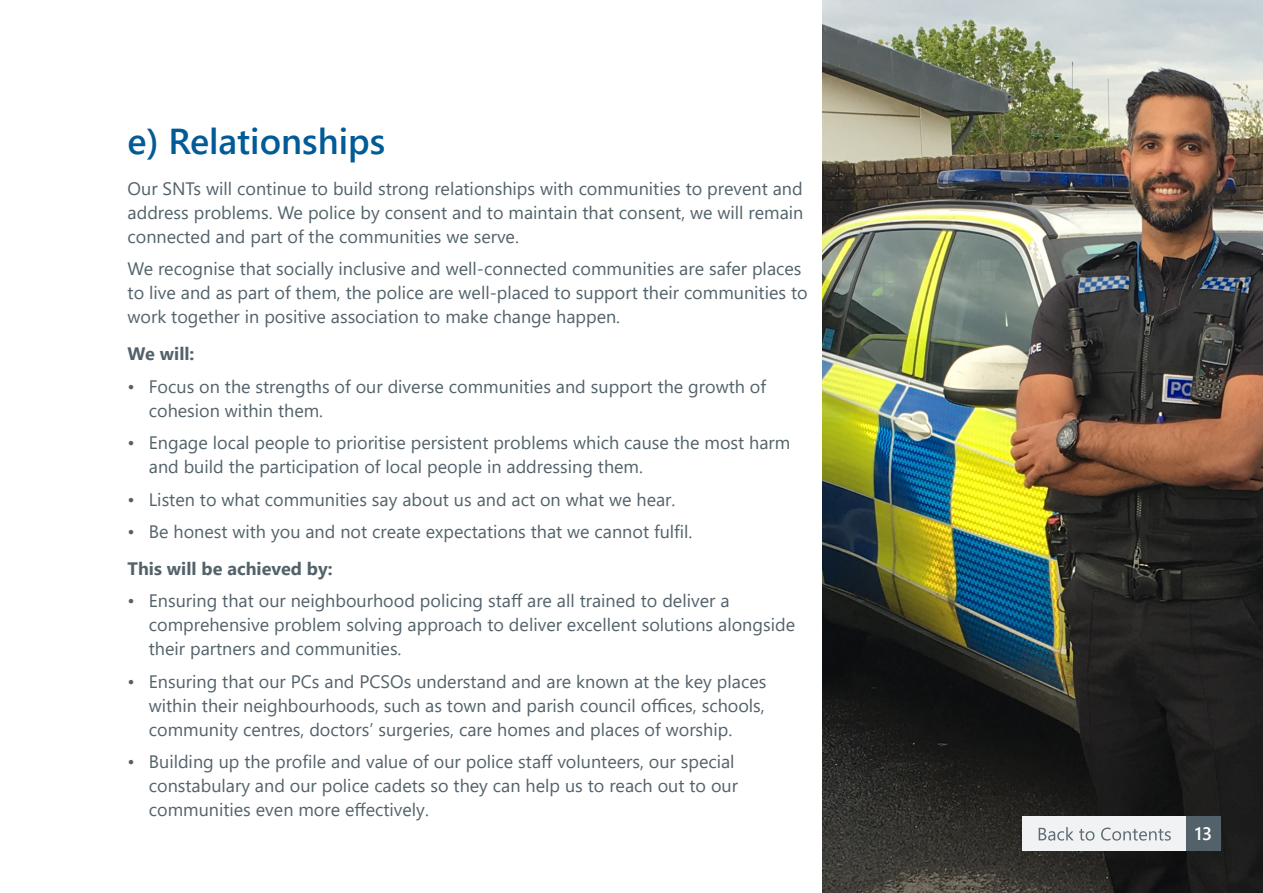
<style>
.page{position:relative;width:1263px;height:893px;background:#fff}
.page>*{position:absolute;margin:0;border:0;box-sizing:border-box;transform-origin:0 0}
.Heading_1{font:600 36px "Segoe UI";color:#005b97}
.Bullet{font:18px/24px "Segoe UI";color:#53626a}
.Heading_4{font:700 18px "Segoe UI";color:#53626a}
.t1{font:600 18px "Segoe UI";color:#fff}
</style>
<div class="page">
<img style="left:823px;top:0;width:440px;height:893px">
<div style="left:1022px;top:816px;width:165px;height:34px;background:#f1f2f3"></div>
<div style="left:1186px;top:816px;width:34px;height:34px;background:#53626a"></div>
<svg style="left:1039px;top:827px;width:132px;height:14px"></svg>
<h2 class="Heading_1" style="left:128px;top:107px;width:259px">e) Relationships</h2>
<p class="Bullet" style="left:128px;top:175px;width:677px;text-align:justify">Our SNTs will continue to build strong relationships with communities to prevent and address problems. We police by consent and to maintain that consent, we will remain connected and part of the communities we serve.</p>
<p class="Bullet" style="left:128px;top:255px;width:682px">We recognise that socially inclusive and well-connected communities are safer places to live and as part of them, the police are well-placed to support their communities to work together in positive association to make change happen.</p>
<h3 class="Heading_4" style="left:128px;top:337px;width:68px">We will:</h3>
<p class="Bullet" style="left:149px;top:373px;width:619px;text-indent:-21px">• Focus on the strengths of our diverse communities and support the growth of cohesion within them.</p>
<p class="Bullet" style="left:149px;top:429px;width:643px;text-indent:-21px">• Engage local people to prioritise persistent problems which cause the most harm and build the participation of local people in addressing them.</p>
<p class="Bullet" style="left:128px;top:486px;width:549px">• Listen to what communities say about us and act on what we hear.</p>
<p class="Bullet" style="left:128px;top:518px;width:566px">• Be honest with you and not create expectations that we cannot fulfil.</p>
<h3 class="Heading_4" style="left:128px;top:551px;width:207px">This will be achieved by:</h3>
<p class="Bullet" style="left:149px;top:587px;width:648px;text-indent:-21px">• Ensuring that our neighbourhood policing staff are all trained to deliver a comprehensive problem solving approach to deliver excellent solutions alongside their partners and communities.</p>
<p class="Bullet" style="left:149px;top:668px;width:619px;text-align:justify;text-indent:-21px">• Ensuring that our PCs and PCSOs understand and are known at the key places within their neighbourhoods, such as town and parish council offices, schools, community centres, doctors’ surgeries, care homes and places of worship.</p>
<p class="Bullet" style="left:149px;top:748px;width:591px;text-indent:-21px">• Building up the profile and value of our police staff volunteers, our special constabulary and our police cadets so they can help us to reach out to our communities even more effectively.</p>
<p class="t1" style="left:1195px;top:817px;width:19px">13</p>
</div>
